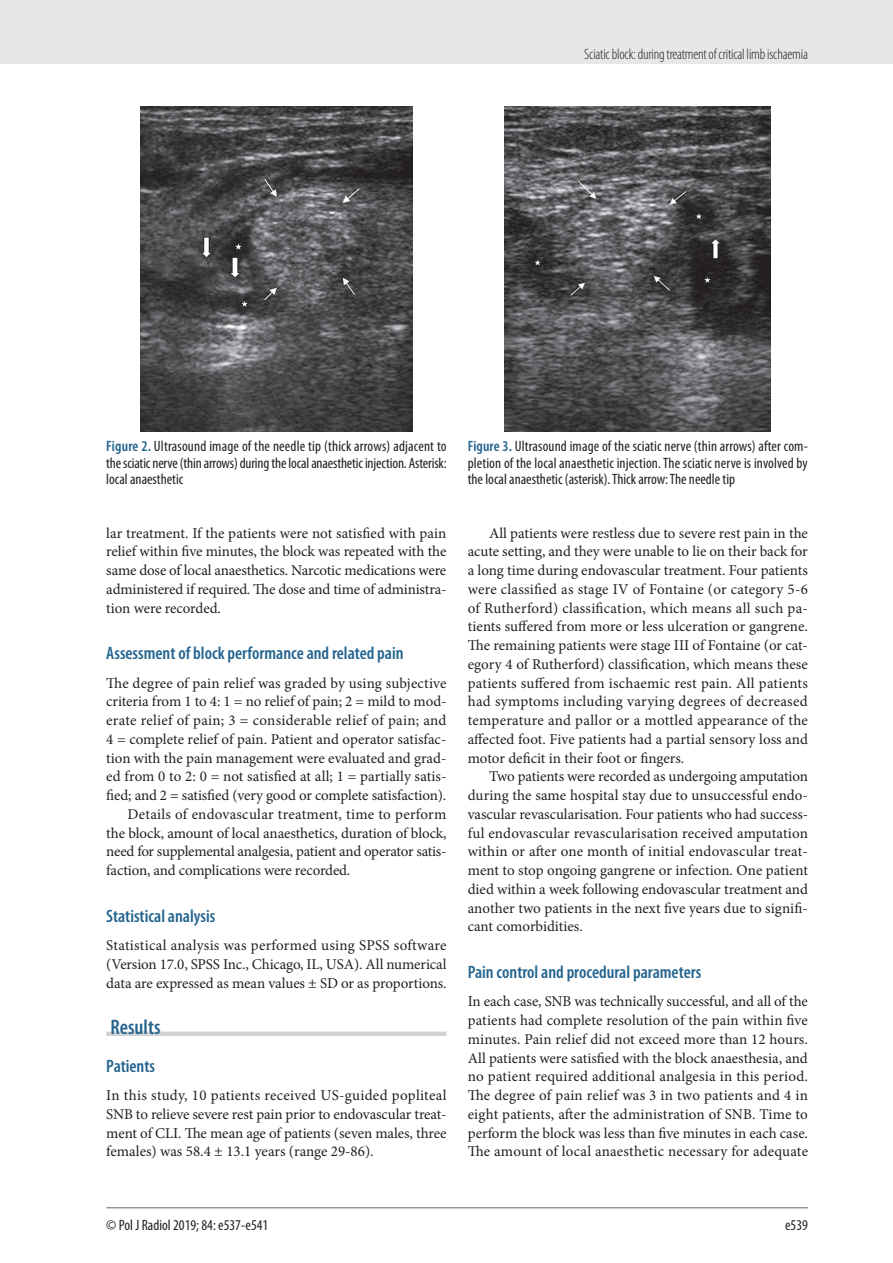
<style>
.page{position:relative;width:893px;height:1263px;background:#fff}
.page>*{position:absolute;margin:0;border:0;box-sizing:border-box;transform-origin:0 0}
.t1{font:600 condensed 21px "Myriad Pro";color:#24648f}
.t2{font:600 condensed 18px "Myriad Pro";color:#24648f}
.t3{font:15px/18.8px "Minion Pro";letter-spacing:-.005em;color:#231f20;text-align:justify}
.t4{font:condensed 15px/16.5px "Myriad Pro";color:#231f20;text-align:justify}
.t5{font:300 condensed 15px "Myriad Pro";letter-spacing:-.015em;color:#231f20}
.t6{font:15px "Minion Pro";letter-spacing:.02em;color:#231f20}
.t7{font:15px "Minion Pro";letter-spacing:.015em;color:#231f20}
.s1{font-weight:600;color:#24648f}
</style>
<div class="page">
<div style="left:0;top:0;width:893px;height:64px;background:#e6e7e9"></div>
<hr style="left:106px;top:1207px;width:702px;height:1px;background:#939598">
<div style="left:106px;top:1031px;width:340px;height:5px;background:#d1d2d4"></div>
<img style="left:505px;top:106px;width:266px;height:325px">
<img style="left:140px;top:106px;width:272px;height:325px">
<p class="t5" style="left:584px;top:45px;width:225px">Sciatic block: during treatment of critical limb ischaemia</p>
<p class="t4" style="left:106px;top:438px;width:342px"><span class="s1">Figure 2.</span> Ultrasound image of the needle tip (thick arrows) adjacent to the sciatic nerve (thin arrows) during the local anaesthetic injection. Asterisk: local anaesthetic</p>
<p class="t3" style="left:106px;top:523px;width:342px">lar treatment. If the patients were not satisfied with pain relief within five minutes, the block was repeated with the same dose of local anaesthetics. Narcotic medications were administered if required. The dose and time of administra&shy;tion were recorded.</p>
<p class="t2" style="left:106px;top:642px;width:299px">Assessment of block performance and related pain</p>
<p class="t3" style="left:106px;top:673px;width:342px">The degree of pain relief was graded by using subjective</p>
<p class="t3" style="left:106px;top:692px;width:342px">criteria from 1 to 4: 1 = no relief of pain; 2 = mild to mod-</p>
<p class="t6" style="left:106px;top:710px;width:342px">erate relief of pain; 3 = considerable relief of pain; and</p>
<p class="t3" style="left:106px;top:730px;width:342px">4 = complete relief of pain. Patient and operator satisfac-</p>
<p class="t3" style="left:106px;top:748px;width:342px">tion with the pain management were evaluated and grad-</p>
<p class="t3" style="left:106px;top:767px;width:342px">ed from 0 to 2: 0 = not satisfied at all; 1 = partially satis-</p>
<p class="t3" style="left:106px;top:786px;width:342px">fied; and 2 = satisfied (very good or complete satisfaction).</p>
<p class="t7" style="left:128px;top:804px;width:320px">Details of endovascular treatment, time to perform</p>
<p class="t3" style="left:106px;top:823px;width:342px">the block, amount of local anaesthetics, duration of block,</p>
<p class="t3" style="left:106px;top:842px;width:340px">need for supplemental analgesia, patient and operator satis-</p>
<p class="t3" style="left:106px;top:861px;width:246px">faction, and complications were recorded.</p>
<p class="t2" style="left:106px;top:904px;width:110px">Statistical analysis</p>
<p class="t3" style="left:106px;top:936px;width:342px">Statistical analysis was performed using SPSS software (Version 17.0, SPSS Inc., Chicago, IL, USA). All numerical data are expressed as mean values ± SD or as proportions.</p>
<h1 class="t1" style="left:111px;top:1014px;width:51px">Results</h1>
<p class="t2" style="left:106px;top:1054px;width:50px">Patients</p>
<p class="t3" style="left:106px;top:1086px;width:342px">In this study, 10 patients received US-guided popliteal SNB to relieve severe rest pain prior to endovascular treat&shy;ment of CLI. The mean age of patients (seven males, three females) was 58.4 ± 13.1 years (range 29-86).</p>
<p class="t4" style="left:468px;top:438px;width:342px"><span class="s1">Figure 3.</span> Ultrasound image of the sciatic nerve (thin arrows) after com&shy;pletion of the local anaesthetic injection. The sciatic nerve is involved by the local anaesthetic (asterisk). Thick arrow: The needle tip</p>
<p class="t3" style="left:468px;top:523px;width:342px;text-indent:21px">All patients were restless due to severe rest pain in the acute setting, and they were unable to lie on their back for a long time during endovascular treatment. Four patients were classified as stage IV of Fontaine (or category 5-6 of Rutherford) classification, which means all such pa&shy;tients suffered from more or less ulceration or gangrene.<br>The remaining patients were stage III of Fontaine (or cat&shy;egory 4 of Rutherford) classification, which means these patients suffered from ischaemic rest pain. All patients had symptoms including varying degrees of decreased temperature and pallor or a mottled appearance of the affected foot. Five patients had a partial sensory loss and motor deficit in their foot or fingers.</p>
<p class="t3" style="left:468px;top:767px;width:342px;text-indent:21px">Two patients were recorded as undergoing amputation during the same hospital stay due to unsuccessful endo&shy;vascular revascularisation. Four patients who had success&shy;ful endovascular revascularisation received amputation within or after one month of initial endovascular treat&shy;ment to stop ongoing gangrene or infection. One patient died within a week following endovascular treatment and another two patients in the next five years due to signifi&shy;cant comorbidities.</p>
<p class="t2" style="left:468px;top:961px;width:235px">Pain control and procedural parameters</p>
<p class="t3" style="left:468px;top:992px;width:342px">In each case, SNB was technically successful, and all of the patients had complete resolution of the pain within five minutes. Pain relief did not exceed more than 12 hours.<br>All patients were satisfied with the block anaesthesia, and no patient required additional analgesia in this period.<br>The degree of pain relief was 3 in two patients and 4 in eight patients, after the administration of SNB. Time to perform the block was less than five minutes in each case.<br>The amount of local anaesthetic necessary for adequate</p>
<p class="t4" style="left:106px;top:1216px;width:164px">© Pol J Radiol 2019; 84: e537-e541</p>
<p class="t4" style="left:785px;top:1216px;width:24px">e539</p>
</div>
